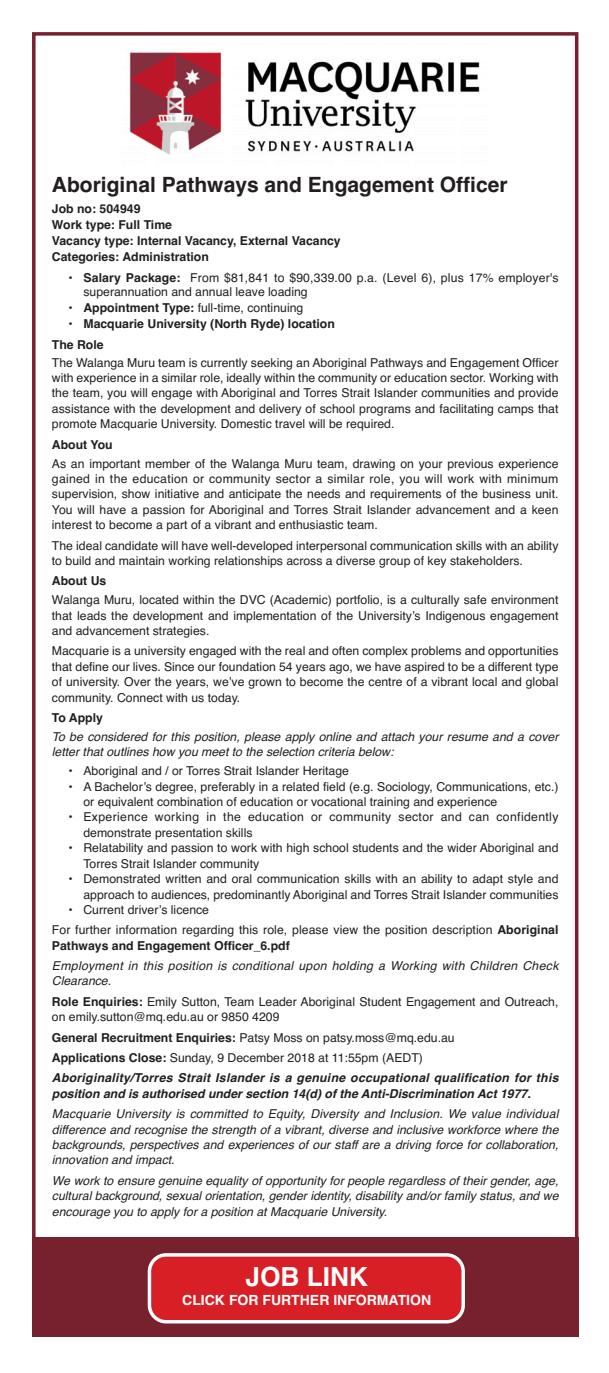
<style>
.page{position:relative;width:609px;height:1373px;background:#fff}
.page>*{position:absolute;margin:0;border:0;box-sizing:border-box;transform-origin:0 0}
.t1{font:700 26.25px "Helvetica";color:#fff}
.t2{font:700 21px "Helvetica";color:#231f20}
.t3{font:700 14px "Helvetica";color:#fff}
.t4{font:12.25px/15.4px "Helvetica";color:#231f20}
.t5{font:italic 12.25px/15.4px "Helvetica";color:#231f20;text-align:justify}
.t6{font:700 12.25px/15.8px "Helvetica";color:#231f20}
.t7{font:italic 700 12.25px/20.3px "Helvetica";letter-spacing:.02em;color:#231f20}
.t8{font:12.25px/15.4px "Helvetica";letter-spacing:.03em;color:#231f20}
.t9{font:italic 12.25px/15.4px "Helvetica";letter-spacing:.025em;color:#231f20}
.t10{font:italic 700 12.25px "Helvetica";color:#231f20}
.s1{font-weight:700}
.s2{font-style:normal}
.s3{font-weight:400;font-style:normal}
</style>
<div class="page">
<div style="left:32px;top:32px;width:546px;height:1272px;border:4px solid #77212f"></div>
<img style="left:127px;top:52px;width:353px;height:103px">
<div style="left:32px;top:1236px;width:546px;height:99px;background:#77212f"></div>
<svg style="left:148px;top:1253px;width:316px;height:70px;background:#db373d"></svg>
<h2 class="t2" style="left:52px;top:177px;width:457px">Aboriginal Pathways and Engagement Officer</h2>
<p class="t6" style="left:52px;top:202px;width:290px">Job no: 504949<br>Work type: Full Time<br>Vacancy type: Internal Vacancy, External Vacancy<br>Categories: Administration</p>
<p class="t4" style="left:83px;top:272px;width:476px;line-height:14px;text-indent:-15px"><span class="s1">• Salary Package:</span> From $81,841 to $90,339.00 p.a. (Level 6), plus 17% employer's superannuation and annual leave loading</p>
<p class="t4" style="left:68px;top:301px;width:236px"><span class="s1">• Appointment Type:</span> full-time, continuing</p>
<p class="t6" style="left:52px;top:314px;width:284px;line-height:21.5px;text-indent:17px">• Macquarie University (North Ryde) location<br>The Role</p>
<p class="t4" style="left:52px;top:356px;width:507px;text-align:justify">The Walanga Muru team is currently seeking an Aboriginal Pathways and Engagement Officer with experience in a similar role, ideally within the community or education sector. Working with the team, you will engage with Aboriginal and Torres Strait Islander communities and provide assistance with the development and delivery of school programs and facilitating camps that promote Macquarie University. Domestic travel will be required.</p>
<p class="t6" style="left:52px;top:437px;width:62px">About You</p>
<p class="t4" style="left:52px;top:457px;width:507px;text-align:justify">As an important member of the Walanga Muru team, drawing on your previous experience gained in the education or community sector a similar role, you will work with minimum supervision, show initiative and anticipate the needs and requirements of the business unit.<br>You will have a passion for Aboriginal and Torres Strait Islander advancement and a keen interest to become a part of a vibrant and enthusiastic team.</p>
<p class="t4" style="left:52px;top:538px;width:507px">The ideal candidate will have well-developed interpersonal communication skills with an ability to build and maintain working relationships across a diverse group of key stakeholders.</p>
<p class="t6" style="left:52px;top:574px;width:56px">About Us</p>
<p class="t4" style="left:52px;top:593px;width:507px;text-align:justify">Walanga Muru, located within the DVC (Academic) portfolio, is a culturally safe environment that leads the development and implementation of the University’s Indigenous engagement and advancement strategies.</p>
<p class="t4" style="left:52px;top:644px;width:507px;text-align:justify">Macquarie is a university engaged with the real and often complex problems and opportunities that define our lives. Since our foundation 54 years ago, we have aspired to be a different type of university. Over the years, we’ve grown to become the centre of a vibrant local and global community. Connect with us today.</p>
<p class="t6" style="left:52px;top:711px;width:53px">To Apply</p>
<p class="t5" style="left:52px;top:730px;width:507px">To be considered for this position, please apply online and attach your resume and a cover letter that outlines how you meet to the selection criteria below:</p>
<p class="t4" style="left:68px;top:764px;width:282px">• Aboriginal and / or Torres Strait Islander Heritage</p>
<p class="t4" style="left:83px;top:779px;width:476px;text-indent:-15px">• A Bachelor’s degree, preferably in a related field (e.g. Sociology, Communications, etc.) or equivalent combination of education or vocational training and experience</p>
<p class="t8" style="left:83px;top:810px;width:476px;text-indent:-15px">• Experience working in the education or community sector and can confidently demonstrate presentation skills</p>
<p class="t4" style="left:83px;top:841px;width:476px;text-indent:-15px">• Relatability and passion to work with high school students and the wider Aboriginal and<br>Torres Strait Islander community</p>
<p class="t4" style="left:68px;top:872px;width:491px;text-align:right">• Demonstrated written and oral communication skills with an ability to adapt style and approach to audiences, predominantly Aboriginal and Torres Strait Islander communities</p>
<p class="t4" style="left:52px;top:900px;width:507px;line-height:20.3px;text-indent:17px">• Current driver’s licence<br>For further information regarding this role, please view the position description <span class="s1">Aboriginal</span></p>
<p class="t6" style="left:52px;top:938px;width:239px">Pathways and Engagement Officer_6.pdf</p>
<p class="t9" style="left:52px;top:959px;width:507px">Employment in this position is conditional upon holding a Working with Children Check<br>Clearance.</p>
<p class="t4" style="left:52px;top:995px;width:507px"><span class="s1">Role Enquiries:</span> Emily Sutton, Team Leader Aboriginal Student Engagement and Outreach, on emily.sutton@mq.edu.au or 9850 4209</p>
<p class="t7" style="left:52px;top:1028px;width:507px"><span class="s2">General Recruitment Enquiries:</span> <span class="s3">Patsy Moss on patsy.moss@mq.edu.au<br></span><span class="s2">Applications Close:</span> <span class="s3">Sunday, 9 December 2018 at 11:55pm (AEDT)<br></span>Aboriginality/Torres Strait Islander is a genuine occupational qualification for this</p>
<p class="t10" style="left:52px;top:1088px;width:480px">position and is authorised under section 14(d) of the Anti-Discrimination Act 1977.</p>
<p class="t5" style="left:52px;top:1107px;width:507px">Macquarie University is committed to Equity, Diversity and Inclusion. We value individual difference and recognise the strength of a vibrant, diverse and inclusive workforce where the backgrounds, perspectives and experiences of our staff are a driving force for collaboration, innovation and impact.</p>
<p class="t5" style="left:52px;top:1173px;width:507px">We work to ensure genuine equality of opportunity for people regardless of their gender, age, cultural background, sexual orientation, gender identity, disability and/or family status, and we encourage you to apply for a position at Macquarie University.</p>
<h1 class="t1" style="left:245px;top:1266px;width:124px">JOB LINK</h1>
<p class="t3" style="left:182px;top:1294px;width:250px">CLICK FOR FURTHER INFORMATION</p>
</div>
